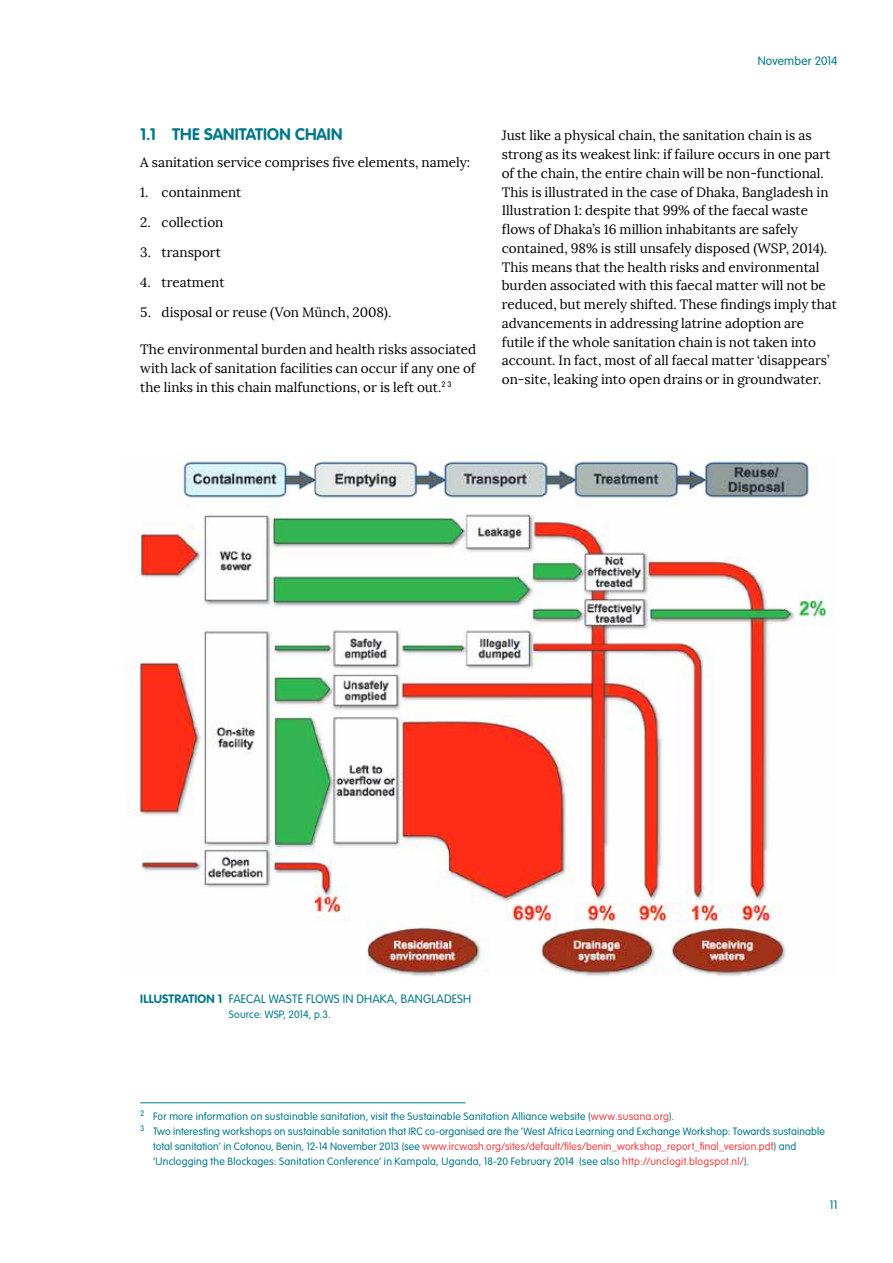
<style>
.page{position:relative;width:893px;height:1263px;background:#fff}
.page>*{position:absolute;margin:0;border:0;box-sizing:border-box;transform-origin:0 0}
.t1{font:700 16.5px "VAG Rounded Std";letter-spacing:.005em;color:#00788a}
.t2{font:13.5px/18.8px "Lora";color:#000;text-align:justify}
.t3{font:300 12px "VAG Rounded Std";letter-spacing:.015em;color:#00788a}
.t4{font:300 10.5px "VAG Rounded Std";letter-spacing:.02em;color:#00788a}
.t5{font:300 10.5px "VAG Rounded Std";letter-spacing:.015em;color:#ef3e42}
.s1{font-weight:700}
.s2{color:#ef3e42}
.s3{color:#00788a}
</style>
<div class="page">
<img style="left:125px;top:455px;width:709px;height:522px">
<hr style="left:140px;top:1102px;width:326px;height:1px;background:#00788a">
<p class="t3" style="left:758px;top:53px;width:82px">November 2014</p>
<p class="t1" style="left:140px;top:125px;width:204px">1.1 THE SANITATION CHAIN</p>
<p class="t2" style="left:140px;top:153px;width:331px">A sanitation service comprises five elements, namely:</p>
<p class="t2" style="left:140px;top:183px;width:103px">1. containment</p>
<p class="t2" style="left:140px;top:213px;width:85px">2. collection</p>
<p class="t2" style="left:140px;top:243px;width:82px">3. transport</p>
<p class="t2" style="left:140px;top:273px;width:86px">4. treatment</p>
<p class="t2" style="left:140px;top:303px;width:252px">5. disposal or reuse (Von Münch, 2008).</p>
<p class="t2" style="left:140px;top:340px;width:337px">The environmental burden and health risks associated with lack of sanitation facilities can occur if any one of the links in this chain malfunctions, or is left out.<sup>2</sup> <sup>3</sup></p>
<p class="t2" style="left:502px;top:126px;width:337px;text-align:left">Just like a physical chain, the sanitation chain is as strong as its weakest link: if failure occurs in one part of the chain, the entire chain will be non-functional.<br>This is illustrated in the case of Dhaka, Bangladesh in Illustration 1: despite that 99% of the faecal waste flows of Dhaka’s 16 million inhabitants are safely contained, 98% is still unsafely disposed (WSP, 2014).<br>This means that the health risks and environmental burden associated with this faecal matter will not be reduced, but merely shifted. These findings imply that advancements in addressing latrine adoption are futile if the whole sanitation chain is not taken into account. In fact, most of all faecal matter ‘disappears’ on-site, leaking into open drains or in groundwater.</p>
<p class="t3" style="left:140px;top:992px;width:332px"><span class="s1">ILLUSTRATION 1</span> FAECAL WASTE FLOWS IN DHAKA, BANGLADESH</p>
<p class="t4" style="left:229px;top:1008px;width:103px">Source: WSP, 2014, p.3.</p>
<p class="t4" style="left:140px;top:1110px;width:535px"><sup>2</sup> For more information on sustainable sanitation, visit the Sustainable Sanitation Alliance website (<span class="s2">www.susana.org</span>).</p>
<p class="t4" style="left:140px;top:1125px;width:686px"><sup>3</sup> Two interesting workshops on sustainable sanitation that IRC co-organised are the ‘West Africa Learning and Exchange Workshop: Towards sustainable</p>
<p class="t5" style="left:153px;top:1140px;width:645px"><span class="s3">total sanitation’ in Cotonou, Benin, 12-14 November 2013 (see</span> www.ircwash.org/sites/default/files/benin_workshop_report_final_version.pdf<span class="s3">) and</span></p>
<p class="t4" style="left:153px;top:1155px;width:598px">‘Unclogging the Blockages: Sanitation Conference’ in Kampala, Uganda, 18-20 February 2014 (see also <span class="s2">http://unclogit.blogspot.nl/</span>).</p>
<p class="t3" style="left:829px;top:1198px;width:10px">11</p>
</div>
